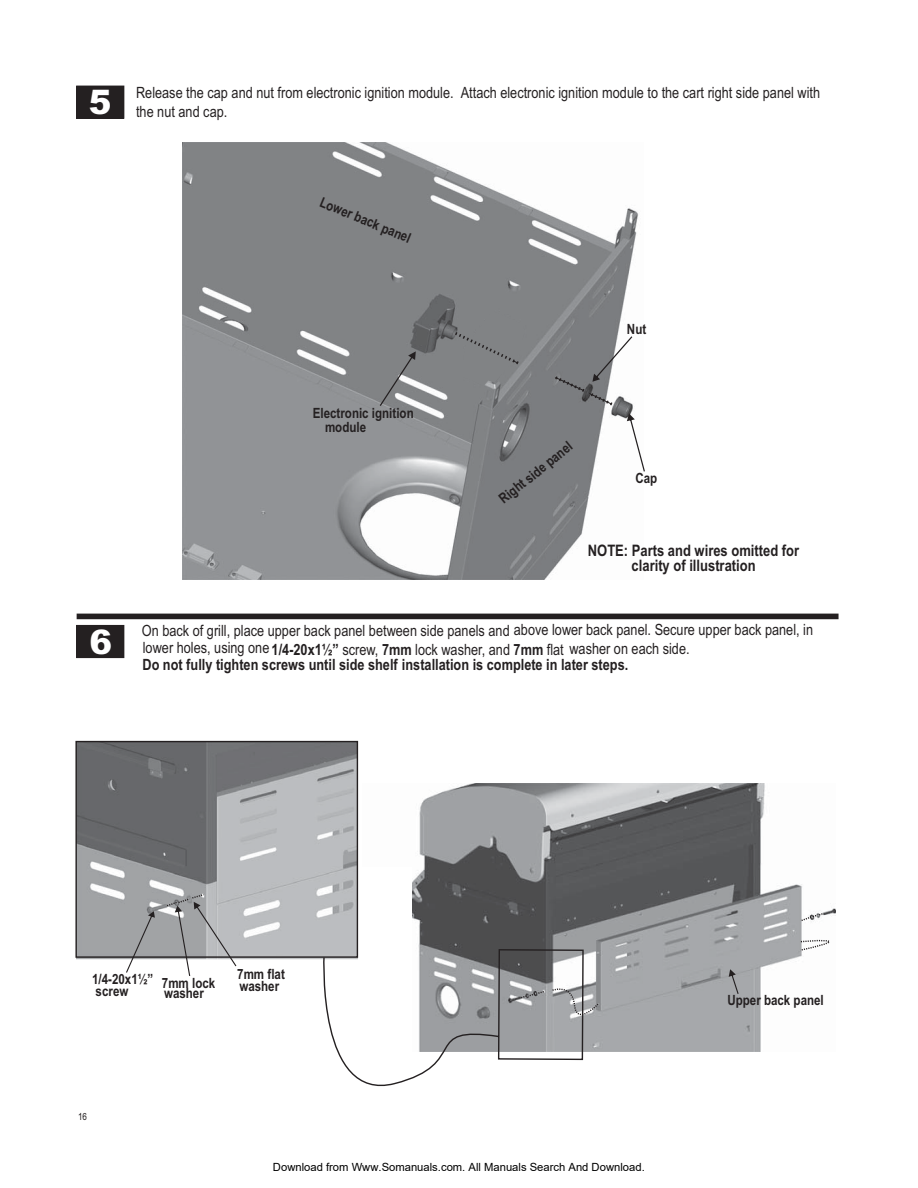
<style>
.page{position:relative;width:918px;height:1188px;background:#fff}
.page>*{position:absolute;margin:0;border:0;box-sizing:border-box;transform-origin:0 0}
.t1{font:900 33.9px "Arial";color:#fff}
.t2{font:700 15.9px/14.2px "Arial Narrow";color:#242021;text-align:center}
.t3{font:15.45px/17.1px "Arial Narrow";color:#242021}
.t4{font:700 14.1px/11.6px "Arial Narrow";color:#242021}
.t5{font:11.25px "Arial";color:#000}
.t6{font:9.9px "Arial Narrow";color:#242021}
.s1{font-weight:700}
</style>
<div class="page">
<img style="left:183px;top:142px;width:456px;height:437px">
<div style="left:77px;top:86px;width:47px;height:32px;background:#242021"></div>
<div style="left:76px;top:86px;width:48px;height:32px;border:1px solid #242021"></div>
<div style="left:77px;top:614px;width:762px;height:5px;background:#242021"></div>
<div style="left:77px;top:625px;width:47px;height:33px;background:#242021"></div>
<div style="left:76px;top:625px;width:48px;height:33px;border:1px solid #242021"></div>
<img style="left:412px;top:783px;width:423px;height:269px">
<svg style="left:729px;top:969px;width:10px;height:25px"></svg>
<img style="left:76px;top:743px;width:280px;height:216px">
<div style="left:75px;top:741px;width:283px;height:217px;border:1px solid #242021"></div>
<svg style="left:165px;top:893px;width:71px;height:83px"></svg>
<svg style="left:126px;top:911px;width:29px;height:62px"></svg>
<svg style="left:799px;top:912px;width:37px;height:40px"></svg>
<svg style="left:317px;top:948px;width:282px;height:139px"></svg>
<svg style="left:380px;top:351px;width:36px;height:55px;background:#8a8b8d"></svg>
<svg style="left:627px;top:414px;width:18px;height:58px"></svg>
<svg style="left:552px;top:336px;width:80px;height:72px"></svg>
<div style="left:362px;top:867px;width:50px;height:196px;background:#fff"></div>
<svg style="left:450px;top:310px;width:74px;height:76px;background:#7f8183"></svg>
<h1 class="t1" style="left:89px;top:83px;width:24px">5</h1>
<p class="t3" style="left:136px;top:85px;width:686px;line-height:18.6px">Release the cap and nut from electronic ignition module. Attach electronic ignition module to the cart right side panel with the nut and cap.</p>
<p class="t4" style="left:322px;top:198px;width:99px;rotate:22deg">Lower back panel</p>
<h1 class="t1" style="left:90px;top:622px;width:24px">6</h1>
<p class="t4" style="left:325px;top:407px;width:90px;line-height:14.1px;text-indent:-12px">Electronic ignition module</p>
<p class="t4" style="left:627px;top:325px;width:21px">Nut</p>
<p class="t4" style="left:498px;top:497px;width:91px;rotate:-39deg">Right side panel</p>
<p class="t4" style="left:635px;top:473px;width:23px">Cap</p>
<p class="t2" style="left:588px;top:545px;width:213px">NOTE: Parts and wires omitted for clarity of illustration</p>
<p class="t3" style="left:142px;top:624px;width:673px">On back of grill, place upper back panel between side panels and above lower back panel. Secure upper back panel, in lower holes, using one <span class="s1">1/4-20x1½”</span> screw, <span class="s1">7mm</span> lock washer, and <span class="s1">7mm</span> flat washer on each side.<br><span class="s1">Do not fully tighten screws until side shelf installation is complete in later steps.</span></p>
<p class="t4" style="left:92px;top:975px;width:63px">1/4-20x1½” screw</p>
<p class="t4" style="left:162px;top:979px;width:55px;line-height:10.2px">7mm lock washer</p>
<p class="t4" style="left:237px;top:969px;width:49px;line-height:12.3px">7mm flat washer</p>
<p class="t6" style="left:78px;top:1113px;width:11px">16</p>
<p class="t5" style="left:273px;top:1160px;width:373px">Download from Www.Somanuals.com. All Manuals Search And Download.</p>
<p class="t4" style="left:727px;top:995px;width:98px">Upper back panel</p>
</div>
